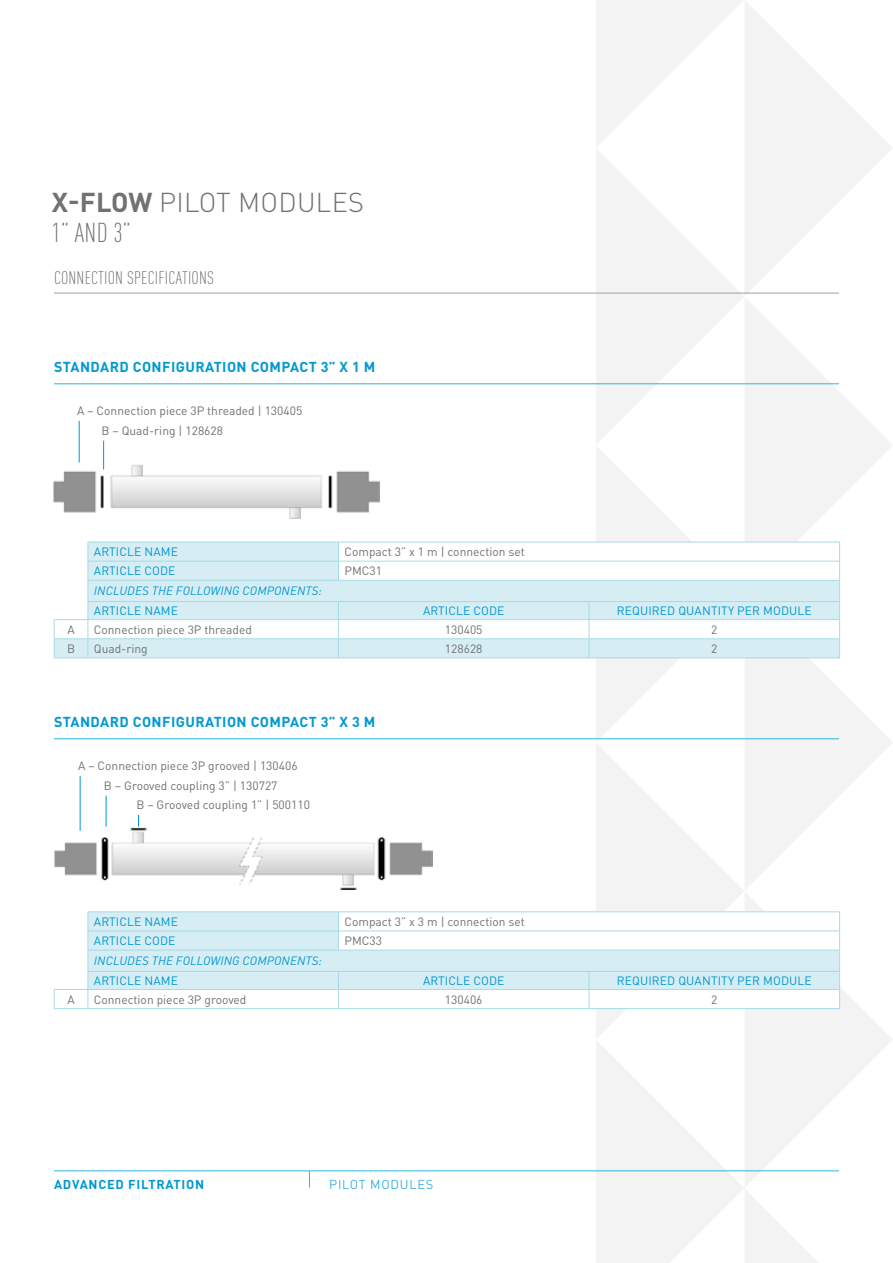
<style>
.page{position:relative;width:893px;height:1263px;background:#fff}
.page>*{position:absolute;margin:0;border:0;box-sizing:border-box;transform-origin:0 0}
.t1{font:300 27px "DIN Pro";letter-spacing:.01em;color:#707172}
.t2{font:300 condensed 27px "DIN Pro";color:#707172}
.t3{font:300 condensed 18px "DIN Pro";letter-spacing:.01em;color:#707172}
.t4{font:700 14.25px "DIN Pro";letter-spacing:.03em;color:#0098d1}
.t5{font:700 12.75px "DIN Pro";letter-spacing:.06em;color:#0098d1}
.t6{font:300 12.75px "DIN Pro";letter-spacing:.06em;color:#0098d1}
.t7{font:12px/19.8px "DIN Pro";color:#707172;text-align:center}
.t8{font:12px "DIN Pro";letter-spacing:.01em;color:#0098d1}
.t9{font:italic 12px "DIN Pro";letter-spacing:.01em;color:#0098d1}
.s1{font-weight:700}
</style>
<div class="page">
<svg style="left:596px;top:0;width:296px;height:148px"></svg>
<svg style="left:596px;top:148px;width:296px;height:297px"></svg>
<svg style="left:596px;top:445px;width:296px;height:297px"></svg>
<svg style="left:596px;top:742px;width:296px;height:430px"></svg>
<svg style="left:596px;top:1039px;width:237px;height:224px;fill:#f3f3f3"></svg>
<hr style="left:54px;top:1170px;width:785px;height:1px;background:#28b6de">
<svg style="left:309px;top:1171px;width:1px;height:16px"></svg>
<hr style="left:54px;top:293px;width:785px;height:1px;background:#9ea0a2">
<hr style="left:54px;top:738px;width:785px;height:1px;background:#28b6de">
<img style="left:54px;top:827px;width:378px;height:62px">
<hr style="left:80px;top:776px;width:1px;height:55px;background:#0098d1">
<hr style="left:106px;top:796px;width:1px;height:31px;background:#0098d1">
<hr style="left:54px;top:383px;width:785px;height:1px;background:#28b6de">
<img style="left:53px;top:462px;width:327px;height:56px">
<hr style="left:79px;top:421px;width:1px;height:41px;background:#0098d1">
<svg style="left:103px;top:441px;width:1px;height:28px"></svg>
<svg style="left:55px;top:639px;width:784px;height:19px;background:#d3ecf2"></svg>
<svg style="left:55px;top:542px;width:784px;height:96px;fill:#d6edf3"></svg>
<hr style="left:88px;top:542px;width:250px;height:1px;background:#a7dae7">
<hr style="left:338px;top:542px;width:251px;height:1px;background:#a7dae7">
<hr style="left:589px;top:542px;width:251px;height:1px;background:#a7dae7">
<hr style="left:88px;top:561px;width:250px;height:1px;background:#a7dae7">
<hr style="left:338px;top:561px;width:251px;height:1px;background:#a7dae7">
<svg style="left:338px;top:543px;width:1px;height:37px"></svg>
<hr style="left:589px;top:561px;width:251px;height:1px;background:#a7dae7">
<hr style="left:88px;top:580px;width:250px;height:1px;background:#a7dae7">
<hr style="left:338px;top:580px;width:251px;height:1px;background:#a7dae7">
<hr style="left:589px;top:580px;width:251px;height:1px;background:#a7dae7">
<hr style="left:88px;top:601px;width:250px;height:1px;background:#a7dae7">
<hr style="left:338px;top:601px;width:251px;height:1px;background:#a7dae7">
<hr style="left:589px;top:601px;width:251px;height:1px;background:#a7dae7">
<hr style="left:88px;top:619px;width:250px;height:1px;background:#a7dae7">
<hr style="left:338px;top:619px;width:251px;height:1px;background:#a7dae7">
<hr style="left:589px;top:619px;width:251px;height:1px;background:#a7dae7">
<hr style="left:88px;top:638px;width:250px;height:1px;background:#a7dae7">
<hr style="left:338px;top:638px;width:251px;height:1px;background:#a7dae7">
<svg style="left:338px;top:602px;width:1px;height:56px"></svg>
<hr style="left:589px;top:638px;width:251px;height:1px;background:#a7dae7">
<svg style="left:589px;top:602px;width:1px;height:56px"></svg>
<svg style="left:839px;top:542px;width:1px;height:116px"></svg>
<hr style="left:88px;top:658px;width:250px;height:1px;background:#a7dae7">
<hr style="left:338px;top:658px;width:251px;height:1px;background:#a7dae7">
<hr style="left:589px;top:658px;width:251px;height:1px;background:#a7dae7">
<hr style="left:54px;top:619px;width:34px;height:1px;background:#a7dae7">
<hr style="left:54px;top:638px;width:34px;height:1px;background:#a7dae7">
<svg style="left:54px;top:620px;width:1px;height:38px"></svg>
<svg style="left:88px;top:542px;width:1px;height:116px"></svg>
<hr style="left:54px;top:658px;width:34px;height:1px;background:#a7dae7">
<svg style="left:87px;top:912px;width:752px;height:96px;fill:#d6edf3"></svg>
<hr style="left:88px;top:911px;width:250px;height:1px;background:#a7dae7">
<hr style="left:338px;top:911px;width:251px;height:1px;background:#a7dae7">
<hr style="left:589px;top:911px;width:251px;height:1px;background:#a7dae7">
<hr style="left:88px;top:931px;width:250px;height:1px;background:#a7dae7">
<hr style="left:338px;top:931px;width:251px;height:1px;background:#a7dae7">
<svg style="left:338px;top:912px;width:1px;height:38px"></svg>
<hr style="left:589px;top:931px;width:251px;height:1px;background:#a7dae7">
<hr style="left:88px;top:950px;width:250px;height:1px;background:#a7dae7">
<hr style="left:338px;top:950px;width:251px;height:1px;background:#a7dae7">
<hr style="left:589px;top:950px;width:251px;height:1px;background:#a7dae7">
<hr style="left:88px;top:971px;width:250px;height:1px;background:#a7dae7">
<hr style="left:338px;top:971px;width:251px;height:1px;background:#a7dae7">
<hr style="left:589px;top:971px;width:251px;height:1px;background:#a7dae7">
<hr style="left:88px;top:989px;width:250px;height:1px;background:#a7dae7">
<hr style="left:338px;top:989px;width:251px;height:1px;background:#a7dae7">
<svg style="left:338px;top:972px;width:1px;height:36px"></svg>
<hr style="left:589px;top:989px;width:251px;height:1px;background:#a7dae7">
<svg style="left:589px;top:972px;width:1px;height:36px"></svg>
<svg style="left:839px;top:912px;width:1px;height:96px"></svg>
<hr style="left:88px;top:1008px;width:250px;height:1px;background:#a7dae7">
<hr style="left:338px;top:1008px;width:251px;height:1px;background:#a7dae7">
<hr style="left:589px;top:1008px;width:251px;height:1px;background:#a7dae7">
<hr style="left:54px;top:989px;width:34px;height:1px;background:#a7dae7">
<svg style="left:54px;top:990px;width:1px;height:18px"></svg>
<svg style="left:88px;top:912px;width:1px;height:96px"></svg>
<hr style="left:54px;top:1008px;width:34px;height:1px;background:#a7dae7">
<h1 class="t1" style="left:52px;top:182px;width:314px"><span class="s1">X-FLOW</span> PILOT MODULES</h1>
<h1 class="t2" style="left:52px;top:214px;width:80px">1” AND 3”</h1>
<h2 class="t3" style="left:54px;top:265px;width:161px">CONNECTION SPECIFICATIONS</h2>
<p class="t4" style="left:54px;top:355px;width:323px">STANDARD CONFIGURATION COMPACT 3” X 1 M</p>
<p class="t7" style="left:101px;top:400px;width:202px;text-align:left;text-indent:-24px">A – Connection piece 3P threaded | 130405<br>B – Quad-ring | 128628</p>
<p class="t8" style="left:94px;top:542px;width:86px">Article name</p>
<p class="t7" style="left:344px;top:541px;width:182px">Compact 3” x 1 m | connection set</p>
<p class="t8" style="left:94px;top:561px;width:83px">Article code</p>
<p class="t7" style="left:344px;top:560px;width:39px">PMC31</p>
<p class="t9" style="left:94px;top:582px;width:229px">INCLUDES THE FOLLOWING COMPONENTS:</p>
<p class="t8" style="left:94px;top:601px;width:86px">Article name</p>
<p class="t8" style="left:423px;top:601px;width:83px">Article code</p>
<p class="t8" style="left:617px;top:601px;width:196px">Required quantity per module</p>
<p class="t7" style="left:67px;top:618px;width:9px">A</p>
<p class="t7" style="left:94px;top:618px;width:160px">Connection piece 3P threaded</p>
<p class="t7" style="left:445px;top:618px;width:39px">130405</p>
<p class="t7" style="left:711px;top:618px;width:8px">2</p>
<p class="t7" style="left:67px;top:637px;width:10px">B</p>
<p class="t7" style="left:94px;top:637px;width:55px">Quad-ring</p>
<p class="t7" style="left:445px;top:637px;width:39px">128628</p>
<p class="t7" style="left:711px;top:637px;width:8px">2</p>
<p class="t4" style="left:54px;top:710px;width:323px">STANDARD CONFIGURATION COMPACT 3” X 3 M</p>
<p class="t7" style="left:78px;top:755px;width:221px">A – Connection piece 3P grooved | 130406<br>B – Grooved coupling 3” | 130727</p>
<p class="t7" style="left:136px;top:794px;width:175px">B – Grooved coupling 1” | 500110</p>
<p class="t8" style="left:94px;top:912px;width:86px">Article name</p>
<p class="t7" style="left:344px;top:910px;width:182px">Compact 3” x 3 m | connection set</p>
<p class="t8" style="left:94px;top:931px;width:83px">Article code</p>
<p class="t7" style="left:344px;top:930px;width:39px">PMC33</p>
<p class="t9" style="left:94px;top:952px;width:229px">INCLUDES THE FOLLOWING COMPONENTS:</p>
<p class="t8" style="left:94px;top:971px;width:86px">Article name</p>
<p class="t8" style="left:423px;top:971px;width:83px">Article code</p>
<p class="t8" style="left:617px;top:971px;width:196px">Required quantity per module</p>
<p class="t7" style="left:67px;top:988px;width:9px">A</p>
<p class="t7" style="left:94px;top:988px;width:154px">Connection piece 3P grooved</p>
<p class="t7" style="left:445px;top:988px;width:39px">130406</p>
<p class="t7" style="left:711px;top:988px;width:8px">2</p>
<p class="t5" style="left:54px;top:1174px;width:152px">ADVANCED FILTRATION</p>
<p class="t6" style="left:329px;top:1174px;width:106px">PILOT MODULES</p>
</div>
